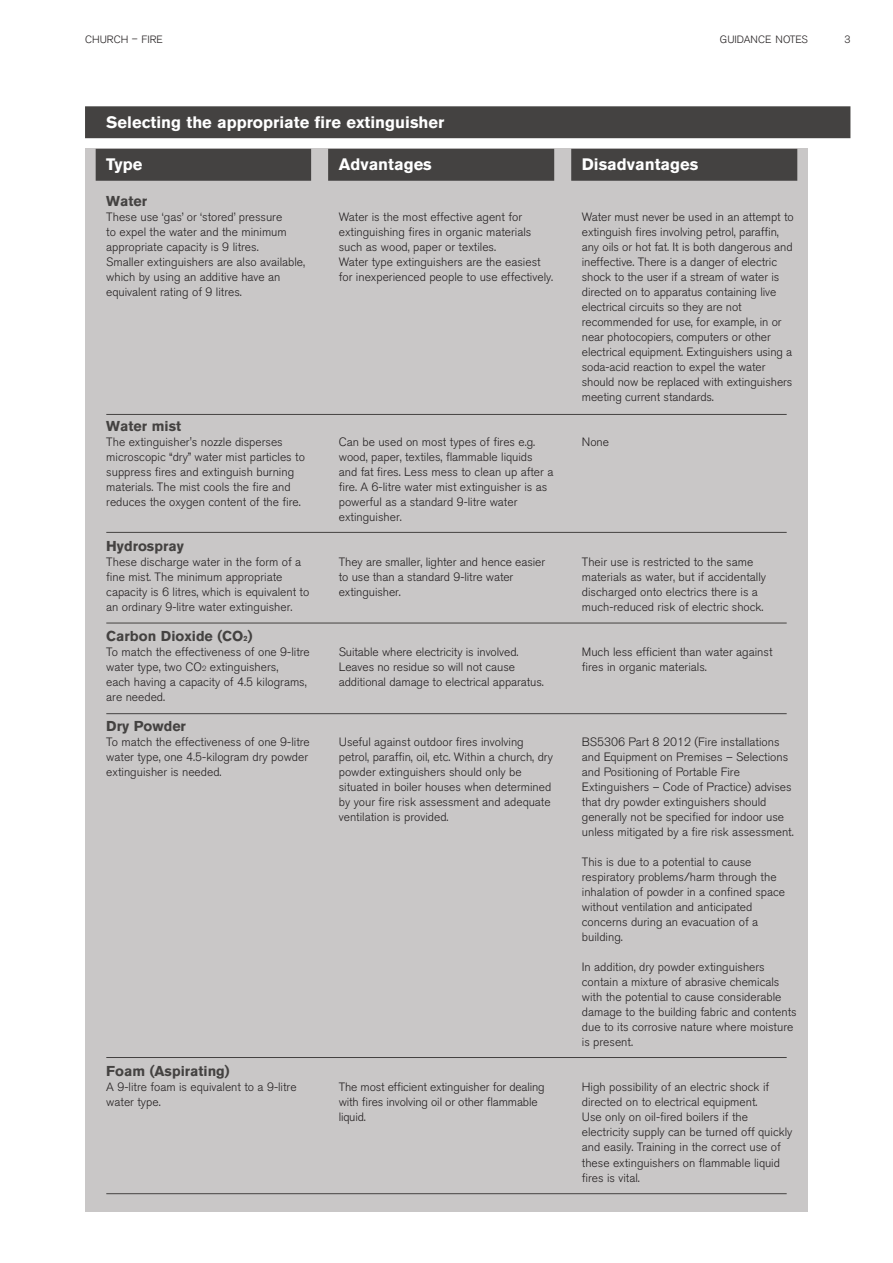
<style>
.page{position:relative;width:893px;height:1263px;background:#fff}
.page>*{position:absolute;margin:0;border:0;box-sizing:border-box;transform-origin:0 0}
.t1{font:700 16.5px "Akzidenz Grotesk BQ";color:#fff}
.t2{font:700 14.25px "Akzidenz Grotesk BQ";color:#444241}
.t3{font:300 12px/15px "Akzidenz Grotesk BQ";color:#231f20}
.t4{font:300 10.5px "Akzidenz Grotesk BQ";color:#231f20}
.s1{font-size:7.5px}
</style>
<div class="page">
<div style="left:85px;top:106px;width:765px;height:32px;background:#444241"></div>
<div style="left:85px;top:149px;width:723px;height:1063px;background:#c9c7c7"></div>
<div style="left:96px;top:149px;width:215px;height:32px;background:#444241"></div>
<div style="left:328px;top:149px;width:226px;height:32px;background:#444241"></div>
<div style="left:571px;top:149px;width:226px;height:32px;background:#444241"></div>
<hr style="left:106px;top:1057px;width:681px;height:1px;background:#444241">
<hr style="left:106px;top:713px;width:681px;height:1px;background:#444241">
<hr style="left:106px;top:623px;width:681px;height:1px;background:#444241">
<hr style="left:106px;top:532px;width:681px;height:1px;background:#444241">
<hr style="left:106px;top:414px;width:681px;height:1px;background:#444241">
<hr style="left:106px;top:1193px;width:681px;height:1px;background:#444241">
<p class="t4" style="left:85px;top:35px;width:79px">CHURCH – FIRE</p>
<p class="t4" style="left:720px;top:35px;width:90px">GUIDANCE NOTES</p>
<p class="t4" style="left:844px;top:35px;width:8px">3</p>
<h1 class="t1" style="left:106px;top:116px;width:340px">Selecting the appropriate fire extinguisher</h1>
<h1 class="t1" style="left:106px;top:158px;width:38px">Type</h1>
<p class="t2" style="left:106px;top:196px;width:42px">Water</p>
<p class="t3" style="left:106px;top:211px;width:200px">These use ‘gas’ or ‘stored’ pressure<br>to expel the water and the minimum appropriate capacity is 9 litres.<br>Smaller extinguishers are also available, which by using an additive have an equivalent rating of 9 litres.</p>
<h1 class="t1" style="left:339px;top:158px;width:95px">Advantages</h1>
<p class="t3" style="left:339px;top:211px;width:216px">Water is the most effective agent for extinguishing fires in organic materials such as wood, paper or textiles.<br>Water type extinguishers are the easiest for inexperienced people to use effectively.</p>
<p class="t2" style="left:106px;top:421px;width:76px">Water mist</p>
<p class="t3" style="left:106px;top:436px;width:200px">The extinguisher's nozzle disperses microscopic “dry” water mist particles to suppress fires and extinguish burning materials. The mist cools the fire and reduces the oxygen content of the fire.</p>
<p class="t2" style="left:106px;top:541px;width:79px">Hydrospray</p>
<p class="t3" style="left:106px;top:556px;width:205px">These discharge water in the form of a fine mist. The minimum appropriate capacity is 6 litres, which is equivalent to an ordinary 9-litre water extinguisher.</p>
<p class="t2" style="left:106px;top:631px;width:148px">Carbon Dioxide (CO<span class="s1">2</span>)</p>
<p class="t3" style="left:106px;top:646px;width:205px">To match the effectiveness of one 9-litre water type, two CO<span class="s1">2</span> extinguishers,<br>each having a capacity of 4.5 kilograms, are needed.</p>
<p class="t2" style="left:106px;top:721px;width:81px">Dry Powder</p>
<p class="t3" style="left:106px;top:736px;width:205px">To match the effectiveness of one 9-litre water type, one 4.5-kilogram dry powder extinguisher is needed.</p>
<p class="t3" style="left:339px;top:436px;width:216px">Can be used on most types of fires e.g. wood, paper, textiles, flammable liquids and fat fires. Less mess to clean up after a fire. A 6-litre water mist extinguisher is as powerful as a standard 9-litre water extinguisher.</p>
<p class="t3" style="left:339px;top:556px;width:208px">They are smaller, lighter and hence easier to use than a standard 9-litre water extinguisher.</p>
<p class="t3" style="left:339px;top:646px;width:207px">Suitable where electricity is involved.<br>Leaves no residue so will not cause additional damage to electrical apparatus.</p>
<p class="t3" style="left:339px;top:736px;width:216px">Useful against outdoor fires involving petrol, paraffin, oil, etc. Within a church, dry powder extinguishers should only be situated in boiler houses when determined by your fire risk assessment and adequate ventilation is provided.</p>
<p class="t2" style="left:106px;top:1066px;width:125px">Foam (Aspirating)</p>
<p class="t3" style="left:106px;top:1081px;width:192px">A 9-litre foam is equivalent to a 9-litre water type.</p>
<p class="t3" style="left:339px;top:1081px;width:207px">The most efficient extinguisher for dealing with fires involving oil or other flammable liquid.</p>
<h1 class="t1" style="left:582px;top:158px;width:118px">Disadvantages</h1>
<p class="t3" style="left:582px;top:211px;width:213px">Water must never be used in an attempt to extinguish fires involving petrol, paraffin, any oils or hot fat. It is both dangerous and ineffective. There is a danger of electric shock to the user if a stream of water is directed on to apparatus containing live electrical circuits so they are not recommended for use, for example, in or near photocopiers, computers or other electrical equipment. Extinguishers using a soda-acid reaction to expel the water should now be replaced with extinguishers meeting current standards.</p>
<p class="t3" style="left:582px;top:436px;width:29px">None</p>
<p class="t3" style="left:582px;top:556px;width:186px">Their use is restricted to the same materials as water, but if accidentally discharged onto electrics there is a much-reduced risk of electric shock.</p>
<p class="t3" style="left:582px;top:646px;width:192px">Much less efficient than water against fires in organic materials.</p>
<p class="t3" style="left:582px;top:736px;width:213px">BS5306 Part 8 2012 (Fire installations and Equipment on Premises – Selections and Positioning of Portable Fire Extinguishers – Code of Practice) advises that dry powder extinguishers should generally not be specified for indoor use unless mitigated by a fire risk assessment.</p>
<p class="t3" style="left:582px;top:856px;width:205px">This is due to a potential to cause respiratory problems/harm through the inhalation of powder in a confined space without ventilation and anticipated concerns during an evacuation of a building.</p>
<p class="t3" style="left:582px;top:961px;width:216px">In addition, dry powder extinguishers contain a mixture of abrasive chemicals with the potential to cause considerable damage to the building fabric and contents due to its corrosive nature where moisture is present.</p>
<p class="t3" style="left:582px;top:1081px;width:212px">High possibility of an electric shock if directed on to electrical equipment.<br>Use only on oil-fired boilers if the electricity supply can be turned off quickly and easily. Training in the correct use of these extinguishers on flammable liquid fires is vital.</p>
</div>
